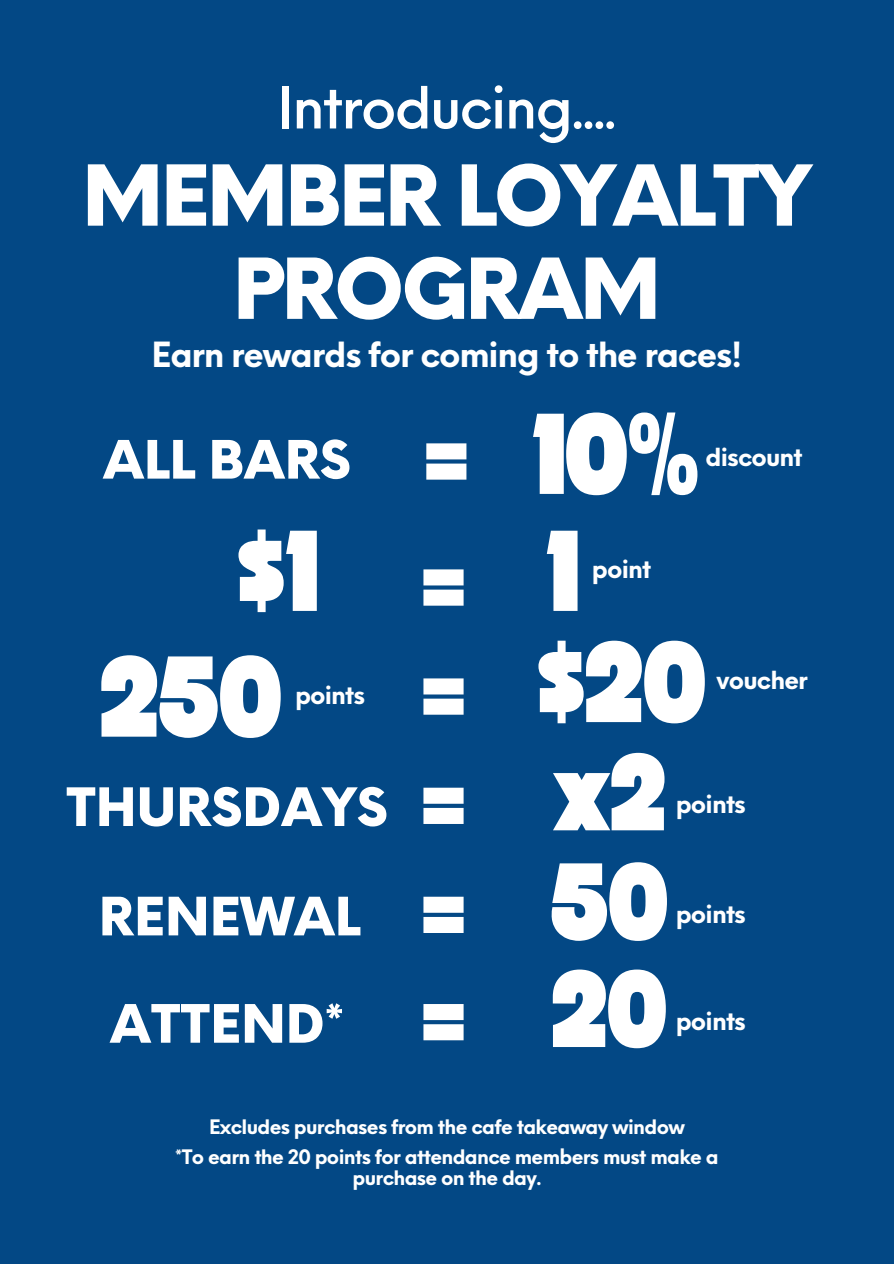
<style>
.page{position:relative;width:894px;height:1264px;background:#fff}
.page>*{position:absolute;margin:0;border:0;box-sizing:border-box;transform-origin:0 0}
.t1{font:900 81.75px/93.2px "Neue Einstellung";letter-spacing:-.035em;color:#fff;text-align:center}
.t2{font:80.25px "TAN St Canard Display";color:#fff}
.t3{font:76.35px "TAN St Canard Display";color:#fff}
.t4{font:500 56.7px "Neue Einstellung";letter-spacing:-.035em;color:#fff}
.t5{font:900 51.6px "Neue Einstellung";color:#fff}
.t6{font:700 33.9px "Neue Einstellung";letter-spacing:-.035em;color:#fff}
.t7{font:700 24.3px "Neue Einstellung";letter-spacing:-.035em;color:#fff}
.t8{font:700 19.5px/21.3px "Neue Einstellung";letter-spacing:-.035em;color:#fff;text-align:center}
</style>
<div class="page">
<div style="left:0;top:0;width:893px;height:1263px;background:#034885"></div>
<h4 class="t4" style="left:277px;top:57px;width:341px">Introducing....</h4>
<h1 class="t1" style="left:82px;top:141px;width:731px">MEMBER LOYALTY<br>PROGRAM</h1>
<h5 class="t6" style="left:151px;top:324px;width:592px">Earn rewards for coming to the races!</h5>
<h6 class="t5" style="left:103px;top:412px;width:249px">ALL BARS</h6>
<p class="t2" style="left:425px;top:413px;width:44px">=</p>
<p class="t2" style="left:531px;top:406px;width:168px">10%</p>
<h6 class="t7" style="left:705px;top:435px;width:99px">discount</h6>
<h3 class="t2" style="left:237px;top:523px;width:82px">$1</h3>
<p class="t2" style="left:545px;top:523px;width:35px">1</p>
<p class="t2" style="left:422px;top:539px;width:44px">=</p>
<h1 class="t7" style="left:591px;top:547px;width:61px">point</h1>
<h1 class="t2" style="left:100px;top:648px;width:183px">250</h1>
<p class="t7" style="left:295px;top:673px;width:72px">points</p>
<h6 class="t2" style="left:422px;top:648px;width:44px">=</h6>
<h6 class="t5" style="left:66px;top:759px;width:323px">THURSDAYS</h6>
<h1 class="t2" style="left:422px;top:757px;width:44px">=</h1>
<h3 class="t5" style="left:99px;top:868px;width:263px">RENEWAL</h3>
<p class="t2" style="left:422px;top:866px;width:44px">=</p>
<h6 class="t5" style="left:110px;top:976px;width:235px">ATTEND*</h6>
<h2 class="t2" style="left:422px;top:974px;width:44px">=</h2>
<h3 class="t2" style="left:537px;top:634px;width:170px">$20</h3>
<p class="t7" style="left:716px;top:658px;width:93px">voucher</p>
<p class="t3" style="left:552px;top:746px;width:114px">x2</p>
<h6 class="t7" style="left:675px;top:782px;width:72px">points</h6>
<h3 class="t3" style="left:550px;top:855px;width:119px">50</h3>
<p class="t7" style="left:675px;top:891px;width:72px">points</p>
<h1 class="t3" style="left:551px;top:963px;width:117px">20</h1>
<h6 class="t7" style="left:675px;top:998px;width:72px">points</h6>
<p class="t8" style="left:209px;top:1114px;width:477px">Excludes purchases from the cafe takeaway window</p>
<p class="t8" style="left:175px;top:1144px;width:544px">*To earn the 20 points for attendance members must make a purchase on the day.</p>
</div>
